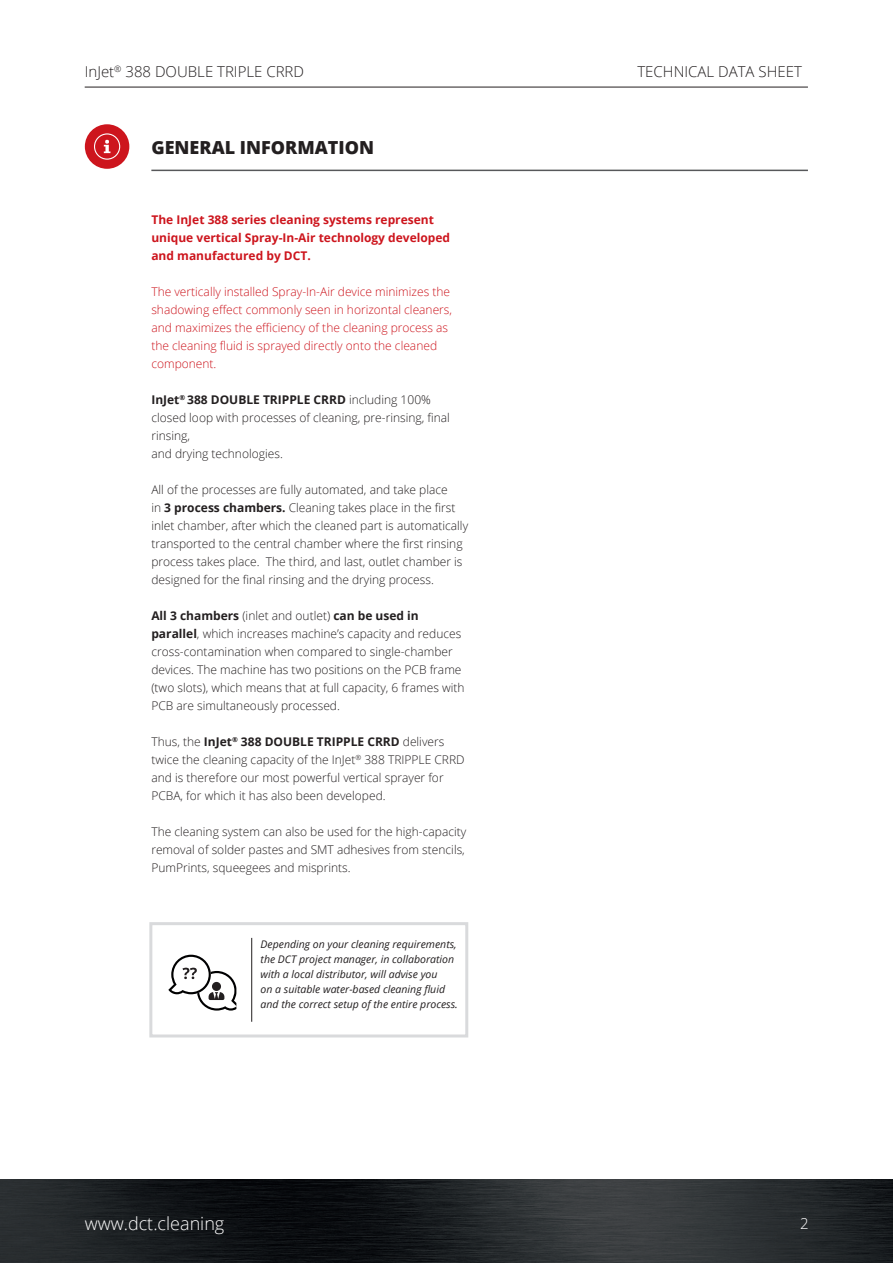
<style>
.page{position:relative;width:893px;height:1263px;background:#fff}
.page>*{position:absolute;margin:0;border:0;box-sizing:border-box;transform-origin:0 0}
.t1{font:800 18px "Open Sans";color:#231f20}
.t2{font:300 18px "Open Sans";color:#fff}
.t3{font:300 15px "Open Sans";color:#231f20}
.t4{font:300 15px "Open Sans";color:#fff}
.t5{font:300 12px/18px "Open Sans";color:#231f20}
.t6{font:300 12px/18px "Open Sans";color:#cd151d}
.t7{font:700 12px/18px "Open Sans";color:#cd151d}
.t8{font:italic 10.5px/15px "Open Sans";color:#231f20}
.s1{font-weight:700}
</style>
<div class="page">
<hr style="left:85px;top:87px;width:723px;height:1px;background:#231f20">
<img style="left:0;top:1180px;width:893px;height:83px">
<hr style="left:151px;top:170px;width:657px;height:1px;background:#57585a">
<div style="left:85px;top:124px;width:44px;height:45px;background:#cd151d;border-radius:50%"></div>
<svg style="left:104px;top:140px;width:6px;height:13px"></svg>
<div style="left:94px;top:133px;width:26px;height:27px;border:1px solid #fff;border-radius:50%"></div>
<div style="left:149px;top:922px;width:319px;height:115px;border:3px solid #d9dadc"></div>
<svg style="left:168px;top:955px;width:68px;height:55px"></svg>
<hr style="left:251px;top:938px;width:1px;height:84px;background:#231f20">
<p class="t3" style="left:85px;top:62px;width:221px">InJet<sup>®</sup> 388 DOUBLE TRIPLE CRRD</p>
<p class="t3" style="left:637px;top:61px;width:166px">TECHNICAL DATA SHEET</p>
<h1 class="t1" style="left:151px;top:134px;width:224px">GENERAL INFORMATION</h1>
<p class="t7" style="left:151px;top:210px;width:300px">The InJet 388 series cleaning systems represent unique vertical Spray-In-Air technology developed and manufactured by DCT.</p>
<p class="t6" style="left:151px;top:282px;width:302px">The vertically installed Spray-In-Air device minimizes the shadowing effect commonly seen in horizontal cleaners, and maximizes the efficiency of the cleaning process as the cleaning fluid is sprayed directly onto the cleaned component.</p>
<p class="t5" style="left:151px;top:390px;width:300px"><span class="s1">InJet</span><sup>®</sup> <span class="s1">388 DOUBLE TRIPPLE CRRD</span> including 100% closed loop with processes of cleaning, pre-rinsing, final rinsing,<br>and drying technologies.</p>
<p class="t5" style="left:151px;top:480px;width:318px">All of the processes are fully automated, and take place<br>in <span class="s1">3 process chambers.</span> Cleaning takes place in the first inlet chamber, after which the cleaned part is automatically transported to the central chamber where the first rinsing process takes place. The third, and last, outlet chamber is designed for the final rinsing and the drying process.</p>
<p class="t5" style="left:151px;top:606px;width:315px"><span class="s1">All 3 chambers</span> (inlet and outlet) <span class="s1">can be used in parallel</span>, which increases machine’s capacity and reduces cross-contamination when compared to single-chamber devices. The machine has two positions on the PCB frame (two slots), which means that at full capacity, 6 frames with PCB are simultaneously processed.</p>
<p class="t5" style="left:151px;top:732px;width:315px">Thus, the <span class="s1">InJet</span><sup>®</sup> <span class="s1">388 DOUBLE TRIPPLE CRRD</span> delivers twice the cleaning capacity of the InJet<sup>®</sup> 388 TRIPPLE CRRD and is therefore our most powerful vertical sprayer for PCBA, for which it has also been developed.</p>
<p class="t5" style="left:151px;top:822px;width:316px;text-align:justify">The cleaning system can also be used for the high-capacity removal of solder pastes and SMT adhesives from stencils, PumPrints, squeegees and misprints.</p>
<p class="t8" style="left:261px;top:936px;width:199px">Depending on your cleaning requirements, the DCT project manager, in collaboration with a local distributor, will advise you<br>on a suitable water-based cleaning fluid and the correct setup of the entire process.</p>
<h1 class="t2" style="left:85px;top:1211px;width:141px">www.dct.cleaning</h1>
<p class="t4" style="left:800px;top:1213px;width:10px">2</p>
</div>
